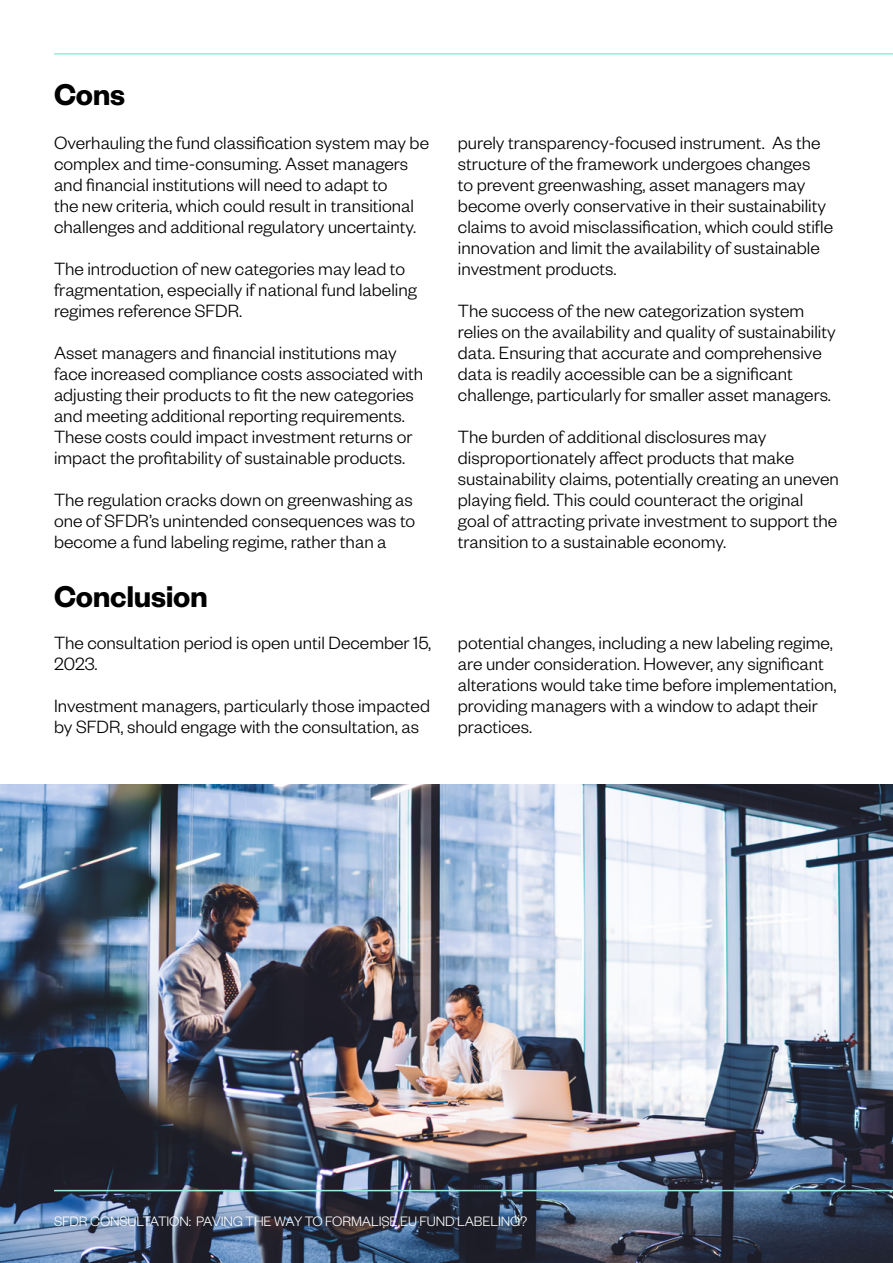
<style>
.page{position:relative;width:893px;height:1263px;background:#fff}
.page>*{position:absolute;margin:0;border:0;box-sizing:border-box;transform-origin:0 0}
.t1{font:600 33px "Founders Grotesk";letter-spacing:-.01em;color:#000}
.t2{font:300 19.5px/21px "Founders Grotesk";color:#000}
.t3{font:300 15px "Founders Grotesk";letter-spacing:-.01em;color:#fff}
</style>
<div class="page">
<hr style="left:54px;top:53px;width:839px;height:2px;background:#9cebdb">
<img style="left:0;top:784px;width:893px;height:479px">
<hr style="left:54px;top:1190px;width:839px;height:1px;background:#9cebdb">
<h1 class="t1" style="left:54px;top:74px;width:73px">Cons</h1>
<p class="t2" style="left:54px;top:131px;width:377px">Overhauling the fund classification system may be complex and time-consuming. Asset managers and financial institutions will need to adapt to<br>the new criteria, which could result in transitional challenges and additional regulatory uncertainty.</p>
<p class="t2" style="left:54px;top:257px;width:364px">The introduction of new categories may lead to fragmentation, especially if national fund labeling regimes reference SFDR.</p>
<p class="t2" style="left:54px;top:341px;width:371px">Asset managers and financial institutions may face increased compliance costs associated with adjusting their products to fit the new categories and meeting additional reporting requirements.<br>These costs could impact investment returns or impact the profitability of sustainable products.</p>
<p class="t2" style="left:54px;top:488px;width:363px">The regulation cracks down on greenwashing as one of SFDR’s unintended consequences was to become a fund labeling regime, rather than a</p>
<h1 class="t1" style="left:54px;top:576px;width:155px">Conclusion</h1>
<p class="t2" style="left:54px;top:631px;width:379px">The consultation period is open until December 15,<br>2023.</p>
<p class="t2" style="left:54px;top:694px;width:377px">Investment managers, particularly those impacted by SFDR, should engage with the consultation, as</p>
<p class="t2" style="left:458px;top:131px;width:377px">purely transparency-focused instrument. As the structure of the framework undergoes changes<br>to prevent greenwashing, asset managers may become overly conservative in their sustainability claims to avoid misclassification, which could stifle innovation and limit the availability of sustainable investment products.</p>
<p class="t2" style="left:458px;top:299px;width:379px">The success of the new categorization system relies on the availability and quality of sustainability data. Ensuring that accurate and comprehensive data is readily accessible can be a significant challenge, particularly for smaller asset managers.</p>
<p class="t2" style="left:458px;top:425px;width:383px">The burden of additional disclosures may disproportionately affect products that make sustainability claims, potentially creating an uneven playing field. This could counteract the original goal of attracting private investment to support the transition to a sustainable economy.</p>
<p class="t2" style="left:458px;top:631px;width:380px">potential changes, including a new labeling regime, are under consideration. However, any significant alterations would take time before implementation, providing managers with a window to adapt their practices.</p>
<p class="t3" style="left:54px;top:1212px;width:475px">SFDR CONSULTATION: PAVING THE WAY TO FORMALISE EU FUND LABELING?</p>
</div>
